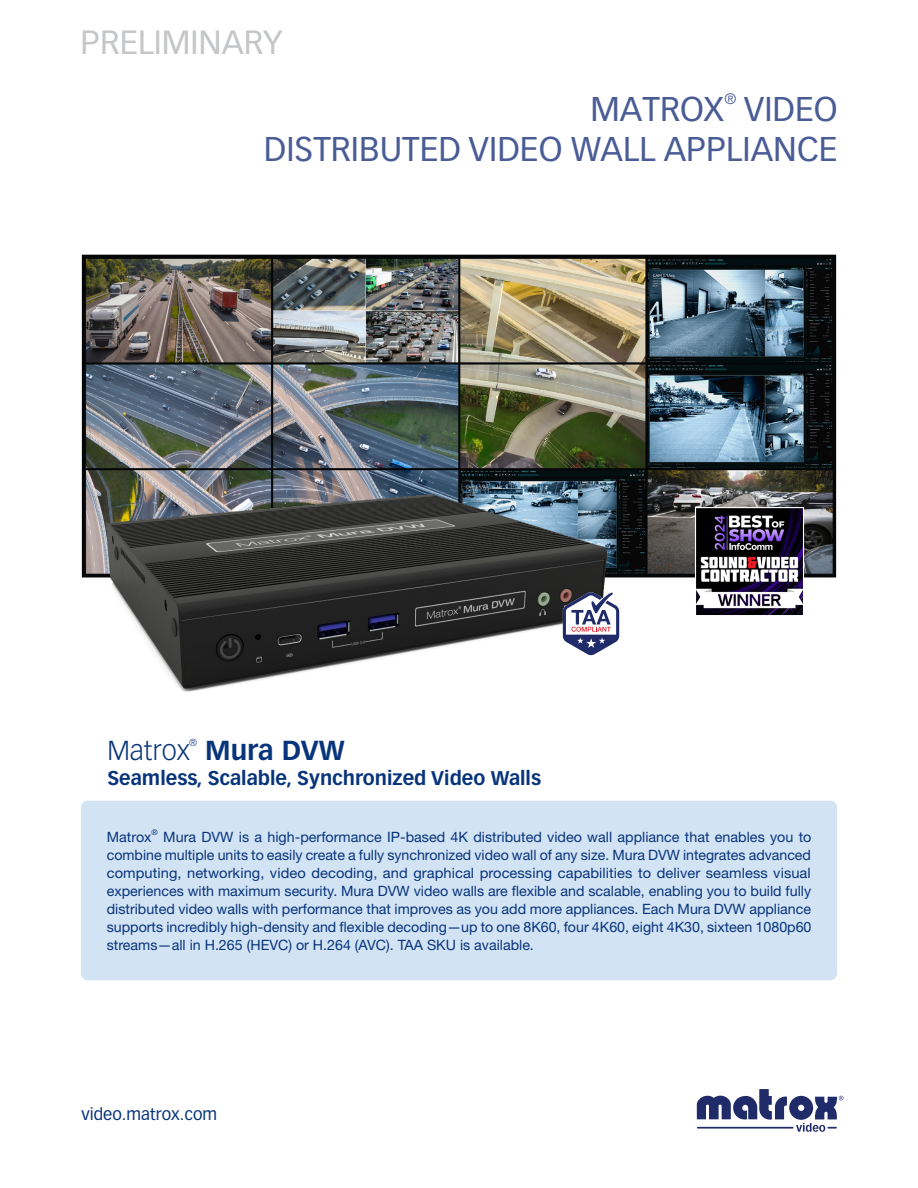
<style>
.page{position:relative;width:918px;height:1188px;background:#fff}
.page>*{position:absolute;margin:0;border:0;box-sizing:border-box;transform-origin:0 0}
.t1{font:33.75px/40.5px "Vectora LT Pro";color:#4a5c96;text-align:right}
.t2{font:33px "Vectora LT Pro";color:#c5c6c8}
.t3{font:700 27px "Vectora LT Pro";color:#08347b}
.t4{font:300 27px "Vectora LT Pro";color:#08347b}
.t5{font:700 19.5px "Vectora LT Pro";color:#08347b}
.t6{font:16.5px "Vectora LT Pro";color:#08347b}
.t7{font:14.85px "Vectora LT Pro";color:#4a5c96}
.t8{font:14.25px/18px "Helvetica Neue LT Pro";color:#08347b;text-align:justify}
.t9{font:300 9.9px "Vectora LT Pro";color:#08347b}
</style>
<div class="page">
<img style="left:81px;top:254px;width:756px;height:324px">
<svg style="left:697px;top:1089px;width:146px;height:43px"></svg>
<div style="left:81px;top:801px;width:756px;height:179px;background:#d2e3f4;border-radius:7px"></div>
<img style="left:697px;top:509px;width:105px;height:105px">
<div style="left:695px;top:507px;width:109px;height:109px;border:1px solid #fff"></div>
<img style="left:107px;top:494px;width:499px;height:198px">
<svg style="left:563px;top:592px;width:56px;height:63px"></svg>
<h2 class="t2" style="left:81px;top:22px;width:204px">PRELIMINARY</h2>
<h1 class="t1" style="left:591px;top:89px;width:135px">MATROX</h1>
<p class="t7" style="left:724px;top:90px;width:13px">®</p>
<h1 class="t1" style="left:264px;top:89px;width:575px">VIDEO<br>DISTRIBUTED VIDEO WALL APPLIANCE</h1>
<h3 class="t4" style="left:107px;top:734px;width:84px">Matrox</h3>
<p class="t9" style="left:189px;top:736px;width:9px">®</p>
<h3 class="t3" style="left:205px;top:734px;width:141px">Mura DVW</h3>
<h3 class="t5" style="left:107px;top:766px;width:435px">Seamless, Scalable, Synchronized Video Walls</h3>
<p class="t8" style="left:107px;top:827px;width:706px">Matrox<sup>®</sup> Mura DVW is a high-performance IP-based 4K distributed video wall appliance that enables you to combine multiple units to easily create a fully synchronized video wall of any size. Mura DVW integrates advanced computing, networking, video decoding, and graphical processing capabilities to deliver seamless visual experiences with maximum security. Mura DVW video walls are flexible and scalable, enabling you to build fully distributed video walls with performance that improves as you add more appliances. Each Mura DVW appliance supports incredibly high-density and flexible decoding—up to one 8K60, four 4K60, eight 4K30, sixteen 1080p60 streams—all in H.265 (HEVC) or H.264 (AVC). TAA SKU is available.</p>
<p class="t6" style="left:81px;top:1104px;width:137px">video.matrox.com</p>
</div>
